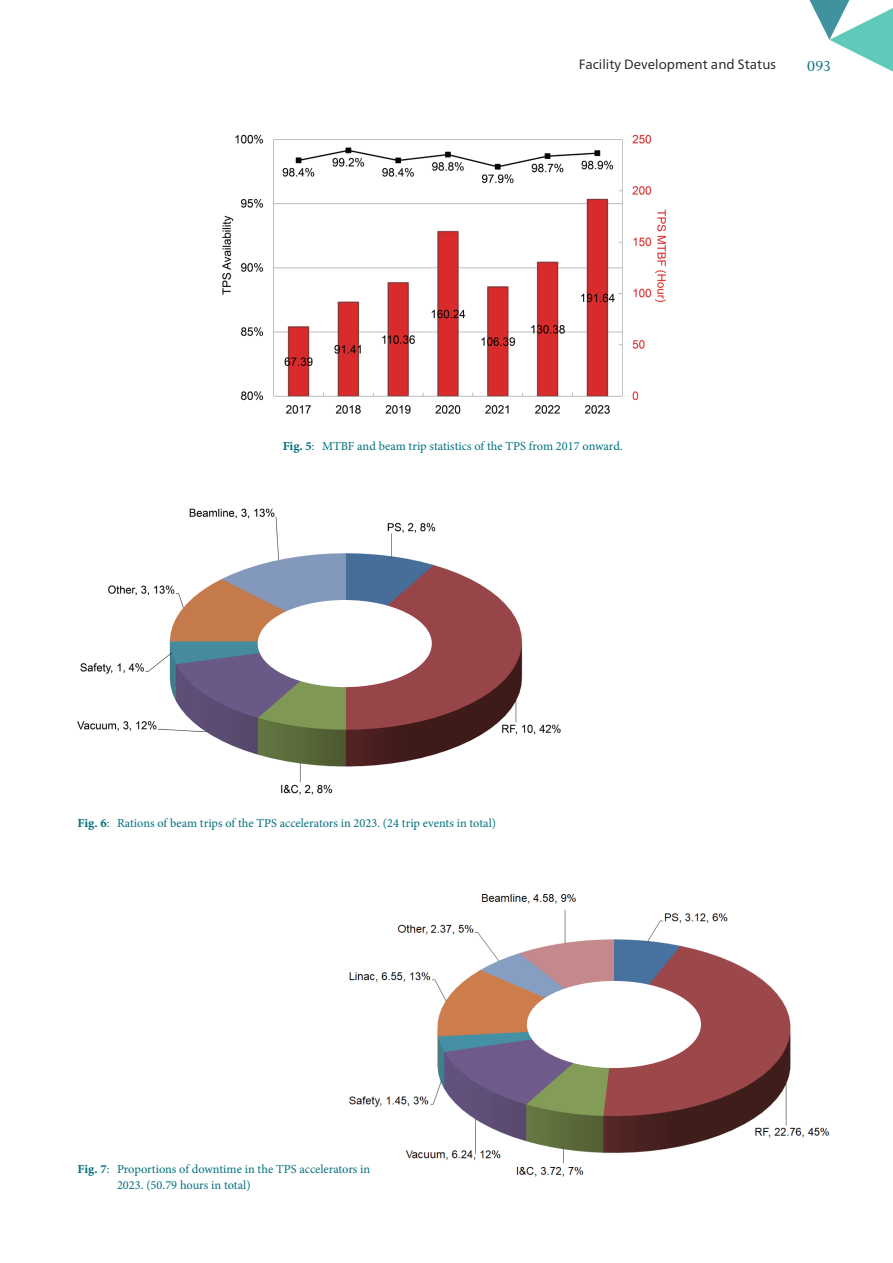
<style>
.page{position:relative;width:893px;height:1263px;background:#fff}
.page>*{position:absolute;margin:0;border:0;box-sizing:border-box;transform-origin:0 0}
.t1{font:15px "Joanna Nova";color:#01707e}
.t2{font:13.5px "Frutiger Neue LTW1 G";color:#231f20}
.t3{font:12.3px/15.5px "Minion Pro";color:#01707e}
.s1{font-family:"Minion Pro Bold Capt"}
</style>
<div class="page">
<svg style="left:809px;top:0;width:84px;height:72px"></svg>
<img style="left:349px;top:894px;width:481px;height:283px">
<img style="left:77px;top:508px;width:484px;height:287px">
<div style="left:258px;top:600px;width:174px;height:87px;background:#fff;border-radius:50%"></div>
<div style="left:527px;top:981px;width:174px;height:87px;background:#fff;border-radius:50%"></div>
<img style="left:222px;top:134px;width:444px;height:280px">
<p class="t2" style="left:579px;top:55px;width:199px">Facility Development and Status</p>
<p class="t1" style="left:807px;top:56px;width:25px">093</p>
<p class="t3" style="left:283px;top:438px;width:341px"><span class="s1">Fig. 5</span>: MTBF and beam trip statistics of the TPS from 2017 onward.</p>
<p class="t3" style="left:78px;top:816px;width:420px"><span class="s1">Fig. 6</span>: Rations of beam trips of the TPS accelerators in 2023. (24 trip events in total)</p>
<p class="t3" style="left:117px;top:1161px;width:255px;text-indent:-39px"><span class="s1">Fig. 7</span>: Proportions of downtime in the TPS accelerators in<br>2023. (50.79 hours in total)</p>
</div>
